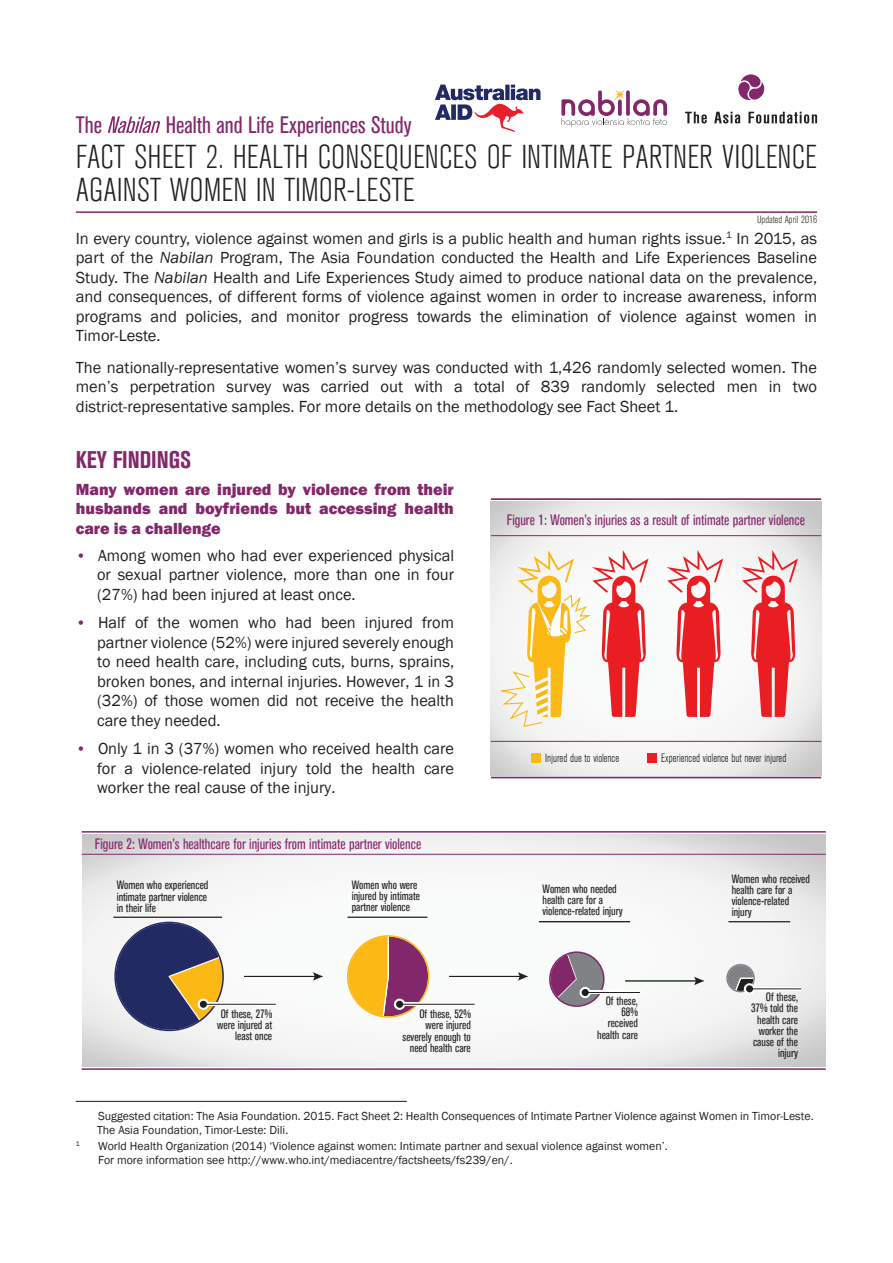
<style>
.page{position:relative;width:893px;height:1263px;background:#fff}
.page>*{position:absolute;margin:0;border:0;box-sizing:border-box;transform-origin:0 0}
.t1{font:300 condensed 33px/33px "Akzidenz Grotesk BE";color:#231f20;scale:1.08 1}
.t2{font:700 condensed 24px "Akzidenz Grotesk BE";color:#83276b}
.t3{font:condensed 23.7px "Akzidenz Grotesk BE";color:#83276b}
.t4{font:16.5px/19.5px "Franklin Gothic";color:#231f20;text-align:justify}
.t5{font:800 16.5px/19.5px "Franklin Gothic";color:#83276b;text-align:justify}
.t6{font:condensed 15px "Akzidenz Grotesk BE";color:#84286c}
.t7{font:condensed 12px/11.2px "Akzidenz Grotesk BE";color:#231f20;text-align:right}
.t8{font:12px/13.5px "Franklin Gothic";color:#231f20}
.t9{font:300 condensed 12px "Akzidenz Grotesk BE";color:#040503}
.t10{font:300 condensed 10.5px "Akzidenz Grotesk BE";color:#231f20;scale:1.08 1}
.t11{font:7.05px "Franklin Gothic";color:#231f20}
.s1{color:#fff}
.s2{font-style:italic}
.s3{font-size:15.75px;color:#84286c}
</style>
<div class="page">
<hr style="left:76px;top:1101px;width:331px;height:1px;background:#231f20">
<svg style="left:435px;top:85px;width:105px;height:47px"></svg>
<svg style="left:738px;top:74px;width:27px;height:27px"></svg>
<svg style="left:685px;top:112px;width:22px;height:11px"></svg>
<svg style="left:714px;top:112px;width:26px;height:11px"></svg>
<svg style="left:748px;top:112px;width:69px;height:11px"></svg>
<svg style="left:561px;top:89px;width:106px;height:38px"></svg>
<hr style="left:76px;top:211px;width:741px;height:2px;background:#83276b">
<svg style="left:108px;top:116px;width:52px;height:17px"></svg>
<svg style="left:82px;top:834px;width:744px;height:233px"></svg>
<hr style="left:82px;top:831px;width:744px;height:2px;background:#83276b">
<hr style="left:82px;top:854px;width:744px;height:1px;background:#83276b">
<hr style="left:82px;top:1068px;width:744px;height:2px;background:#83276b">
<svg style="left:547px;top:949px;width:62px;height:61px"></svg>
<svg style="left:725px;top:963px;width:30px;height:30px"></svg>
<hr style="left:244px;top:976px;width:72px;height:1px;background:#231f20">
<svg style="left:313px;top:972px;width:10px;height:8px"></svg>
<hr style="left:449px;top:976px;width:72px;height:1px;background:#231f20">
<svg style="left:518px;top:972px;width:10px;height:8px"></svg>
<hr style="left:625px;top:980px;width:72px;height:1px;background:#231f20">
<svg style="left:694px;top:977px;width:10px;height:8px"></svg>
<hr style="left:539px;top:921px;width:91px;height:1px;background:#231f20">
<hr style="left:728px;top:921px;width:62px;height:1px;background:#231f20">
<div style="left:549px;top:951px;width:56px;height:56px;border:2px solid #83276b;border-radius:50%"></div>
<div style="left:726px;top:964px;width:29px;height:28px;border:2px solid #808285;border-radius:50%"></div>
<hr style="left:347px;top:916px;width:80px;height:2px;background:#231f20">
<svg style="left:345px;top:935px;width:85px;height:83px"></svg>
<div style="left:347px;top:935px;width:82px;height:83px;border:2px solid #fcb814;border-radius:50%"></div>
<svg style="left:394px;top:999px;width:11px;height:11px"></svg>
<svg style="left:402px;top:1002px;width:73px;height:4px"></svg>
<hr style="left:399px;top:1004px;width:76px;height:1px;background:#231f20">
<div style="left:396px;top:1001px;width:7px;height:7px;background:#231f20;border-radius:50%"></div>
<hr style="left:585px;top:992px;width:57px;height:1px;background:#fff">
<svg style="left:579px;top:987px;width:12px;height:11px"></svg>
<hr style="left:587px;top:991px;width:54px;height:3px;background:#fff">
<hr style="left:585px;top:992px;width:55px;height:1px;background:#231f20">
<div style="left:582px;top:989px;width:7px;height:7px;background:#231f20;border-radius:50%"></div>
<svg style="left:744px;top:983px;width:11px;height:11px"></svg>
<hr style="left:751px;top:987px;width:51px;height:3px;background:#fff">
<hr style="left:749px;top:988px;width:52px;height:1px;background:#231f20">
<div style="left:746px;top:985px;width:7px;height:7px;background:#231f20;border-radius:50%"></div>
<svg style="left:106px;top:913px;width:122px;height:125px"></svg>
<hr style="left:113px;top:916px;width:109px;height:2px;background:#231f20">
<div style="left:114px;top:922px;width:110px;height:109px;border:2px solid #222a64;border-radius:50%"></div>
<svg style="left:198px;top:999px;width:11px;height:11px"></svg>
<svg style="left:206px;top:1002px;width:71px;height:4px"></svg>
<hr style="left:203px;top:1004px;width:73px;height:1px;background:#231f20">
<div style="left:200px;top:1001px;width:7px;height:7px;background:#231f20;border-radius:50%"></div>
<svg style="left:491px;top:502px;width:330px;height:273px"></svg>
<hr style="left:491px;top:498px;width:330px;height:2px;background:#83276b">
<hr style="left:491px;top:777px;width:330px;height:1px;background:#83276b">
<hr style="left:491px;top:535px;width:330px;height:1px;background:#83276b">
<hr style="left:491px;top:741px;width:330px;height:1px;background:#83276b">
<div style="left:532px;top:753px;width:9px;height:9px;background:#fcb814"></div>
<div style="left:648px;top:753px;width:9px;height:9px;background:#ea1d23"></div>
<svg style="left:497px;top:546px;width:153px;height:182px"></svg>
<svg style="left:662px;top:546px;width:63px;height:171px"></svg>
<svg style="left:737px;top:546px;width:63px;height:171px"></svg>
<h3 class="t3" style="left:76px;top:112px;width:337px">The <span class="s1">Nabilan</span> Health and Life Experiences Study</h3>
<h1 class="t1" style="left:76px;top:141px;width:688px">FACT SHEET 2. HEALTH CONSEQUENCES OF INTIMATE PARTNER VIOLENCE<br>AGAINST WOMEN IN TIMOR-LESTE</h1>
<p class="t10" style="left:757px;top:214px;width:57px">Updated April 2016</p>
<p class="t4" style="left:76px;top:229px;width:743px">In every country, violence against women and girls is a public health and human rights issue.<sup>1</sup> In 2015, as part of the <span class="s2">Nabilan</span> Program, The Asia Foundation conducted the Health and Life Experiences Baseline Study. The <span class="s2">Nabilan</span> Health and Life Experiences Study aimed to produce national data on the prevalence, and consequences, of different forms of violence against women in order to increase awareness, inform programs and policies, and monitor progress towards the elimination of violence against women in Timor-Leste.</p>
<p class="t4" style="left:76px;top:358px;width:743px">The nationally-representative women’s survey was conducted with 1,426 randomly selected women. The men’s perpetration survey was carried out with a total of 839 randomly selected men in two district-representative samples. For more details on the methodology see Fact Sheet 1.</p>
<h2 class="t2" style="left:76px;top:446px;width:117px">KEY FINDINGS</h2>
<p class="t5" style="left:76px;top:479px;width:380px">Many women are injured by violence from their husbands and boyfriends but accessing health care is a challenge</p>
<p class="t4" style="left:97px;top:546px;width:359px;text-indent:-21px"><span class="s3">•</span> Among women who had ever experienced physical or sexual partner violence, more than one in four (27%) had been injured at least once.</p>
<p class="t4" style="left:97px;top:613px;width:359px;text-indent:-21px"><span class="s3">•</span> Half of the women who had been injured from partner violence (52%) were injured severely enough to need health care, including cuts, burns, sprains, broken bones, and internal injuries. However, 1 in 3 (32%) of those women did not receive the health care they needed.</p>
<p class="t4" style="left:97px;top:739px;width:359px;text-indent:-21px"><span class="s3">•</span> Only 1 in 3 (37%) women who received health care for a violence-related injury told the health care worker the real cause of the injury.</p>
<p class="t6" style="left:95px;top:835px;width:328px">Figure 2: Women’s healthcare for injuries from intimate partner violence</p>
<p class="t7" style="left:352px;top:879px;width:70px;text-align:left">Women who were injured by intimate partner violence</p>
<p class="t7" style="left:117px;top:880px;width:93px;text-align:justify">Women who experienced intimate partner violence in their life</p>
<p class="t7" style="left:217px;top:1008px;width:56px">Of these, 27% were injured at least once</p>
<p class="t7" style="left:403px;top:1008px;width:70px">Of these, 52% were injured severely enough to need health care</p>
<p class="t6" style="left:507px;top:512px;width:300px">Figure 1: Women’s injuries as a result of intimate partner violence</p>
<p class="t9" style="left:545px;top:752px;width:76px">Injured due to violence</p>
<p class="t9" style="left:661px;top:751px;width:127px">Experienced violence but never injured</p>
<p class="t7" style="left:542px;top:883px;width:82px;text-align:left">Women who needed health care for a violence-related injury</p>
<p class="t7" style="left:732px;top:873px;width:80px;text-align:left">Women who received health care for a violence-related injury</p>
<p class="t7" style="left:597px;top:995px;width:42px">Of these,<br>68% received health care</p>
<p class="t7" style="left:751px;top:991px;width:48px">Of these,<br>37% told the health care worker the cause of the injury</p>
<p class="t8" style="left:97px;top:1109px;width:718px">Suggested citation: The Asia Foundation. 2015. Fact Sheet 2: Health Consequences of Intimate Partner Violence against Women in Timor-Leste.<br>The Asia Foundation, Timor-Leste: Dili.</p>
<p class="t11" style="left:76px;top:1139px;width:6px">1</p>
<p class="t8" style="left:98px;top:1139px;width:571px">World Health Organization (2014) ‘Violence against women: Intimate partner and sexual violence against women’.<br>For more information see http://www.who.int/mediacentre/factsheets/fs239/en/.</p>
</div>
